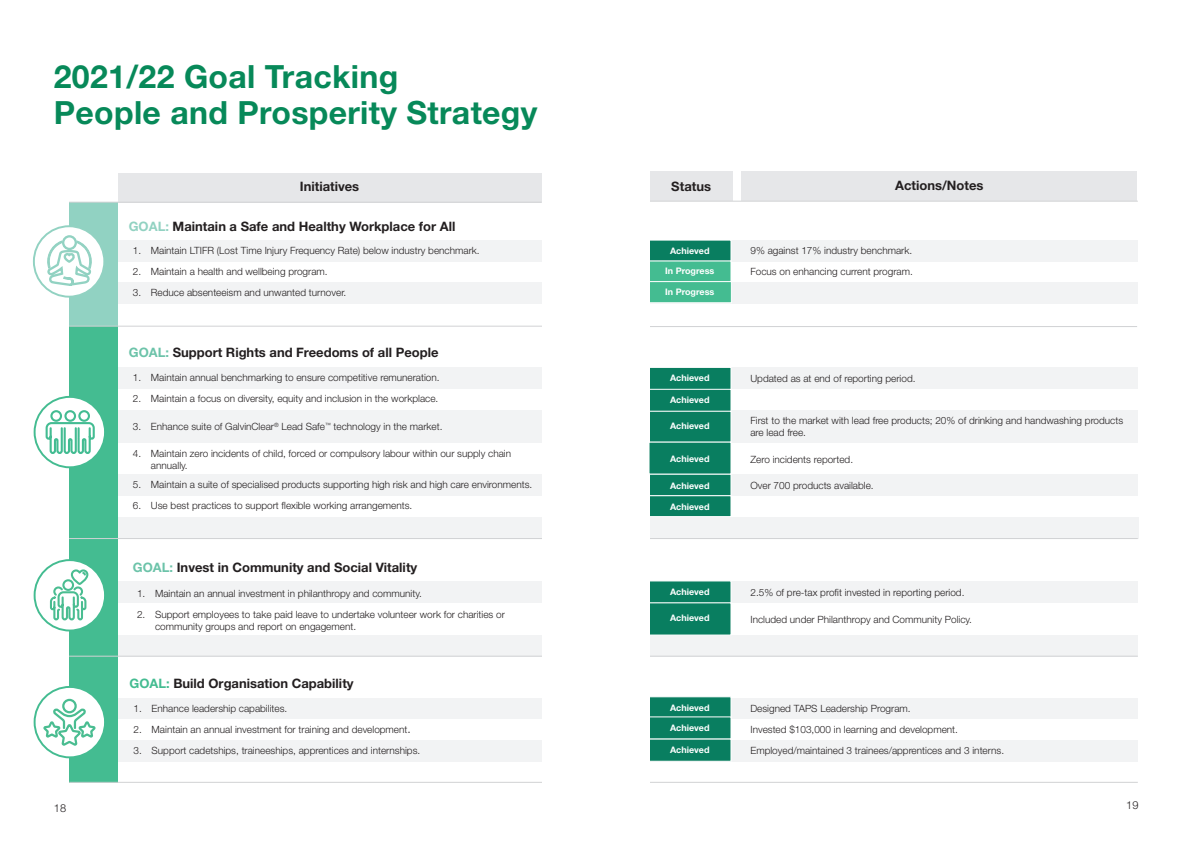
<style>
.page{position:relative;width:1191px;height:842px;background:#fff}
.page>*{position:absolute;margin:0;border:0;box-sizing:border-box;transform-origin:0 0}
.t1{font:700 32px/36px "Helvetica Neue LT Std";letter-spacing:.01em;color:#078959}
.t2{font:700 13px "Helvetica Neue LT Std";color:#231f20}
.t3{font:300 11px "Helvetica Neue LT Std";color:#231f20}
.t4{font:300 10px/12px "Helvetica Neue LT Std";color:#231f20}
.t5{font:700 9px "Helvetica Neue LT Std";color:#fff}
.s1{color:#92d2c2}
.s2{color:#6cc3a9}
.s3{color:#44bc91}
.s4{font-size:12px}
</style>
<div class="page">
<div style="left:117px;top:474px;width:1020px;height:22px;background:#f2f3f4"></div>
<div style="left:117px;top:581px;width:1020px;height:22px;background:#f2f3f4"></div>
<div style="left:117px;top:368px;width:1020px;height:21px;background:#f2f3f4"></div>
<div style="left:117px;top:240px;width:1020px;height:21px;background:#f2f3f4"></div>
<div style="left:117px;top:698px;width:1020px;height:20px;background:#f2f3f4"></div>
<div style="left:117px;top:411px;width:1020px;height:32px;background:#f2f3f4"></div>
<div style="left:117px;top:282px;width:1020px;height:21px;background:#f2f3f4"></div>
<div style="left:117px;top:740px;width:1020px;height:21px;background:#f2f3f4"></div>
<div style="left:118px;top:517px;width:1020px;height:21px;background:#f2f3f4"></div>
<div style="left:117px;top:635px;width:1020px;height:22px;background:#f2f3f4"></div>
<div style="left:69px;top:202px;width:49px;height:124px;background:#91d2c2"></div>
<div style="left:118px;top:173px;width:425px;height:30px;background:#e6e7e9"></div>
<div style="left:69px;top:326px;width:49px;height:230px;background:#44bc91"></div>
<div style="left:69px;top:539px;width:49px;height:116px;background:#44bc91"></div>
<div style="left:69px;top:648px;width:49px;height:134px;background:#44bc91"></div>
<hr style="left:69px;top:326px;width:473px;height:1px;background:#d1d2d4">
<hr style="left:69px;top:202px;width:472px;height:1px;background:#d1d2d4">
<hr style="left:69px;top:538px;width:473px;height:1px;background:#d1d2d4">
<hr style="left:69px;top:656px;width:473px;height:1px;background:#d1d2d4">
<hr style="left:69px;top:782px;width:473px;height:1px;background:#d1d2d4">
<div style="left:35px;top:397px;width:70px;height:70px;background:#fff;border-radius:50%"></div>
<div style="left:34px;top:396px;width:72px;height:72px;border:2px solid #44bc91;border-radius:50%"></div>
<svg style="left:34px;top:226px;width:70px;height:71px"></svg>
<div style="left:33px;top:225px;width:72px;height:73px;border:2px solid #92d2c2;border-radius:50%"></div>
<div style="left:35px;top:687px;width:70px;height:70px;background:#fff;border-radius:50%"></div>
<div style="left:34px;top:686px;width:72px;height:72px;border:2px solid #44bc91;border-radius:50%"></div>
<div style="left:35px;top:560px;width:70px;height:70px;background:#fff;border-radius:50%"></div>
<div style="left:34px;top:559px;width:72px;height:72px;border:2px solid #44bc91;border-radius:50%"></div>
<svg style="left:49px;top:569px;width:40px;height:52px"></svg>
<svg style="left:41px;top:698px;width:56px;height:50px"></svg>
<svg style="left:45px;top:409px;width:51px;height:46px"></svg>
<svg style="left:45px;top:234px;width:49px;height:54px"></svg>
<div style="left:649px;top:171px;width:83px;height:30px;background:#e6e7e9"></div>
<div style="left:741px;top:172px;width:396px;height:29px;background:#e6e7e9"></div>
<hr style="left:648px;top:326px;width:489px;height:1px;background:#d1d2d4">
<hr style="left:649px;top:201px;width:488px;height:1px;background:#d1d2d4">
<hr style="left:649px;top:538px;width:488px;height:1px;background:#d1d2d4">
<hr style="left:649px;top:782px;width:488px;height:1px;background:#d1d2d4">
<div style="left:648px;top:240px;width:83px;height:22px;background:#097e60"></div>
<div style="left:648px;top:367px;width:83px;height:24px;background:#097e60;border:1px solid #fff"></div>
<div style="left:648px;top:580px;width:83px;height:24px;background:#097e60;border:1px solid #fff"></div>
<div style="left:648px;top:696px;width:83px;height:22px;background:#097e60;border:1px solid #fff"></div>
<div style="left:648px;top:260px;width:83px;height:23px;background:#44bc91"></div>
<div style="left:648px;top:281px;width:84px;height:22px;background:#44bc91;border:1px solid #fff"></div>
<div style="left:648px;top:389px;width:83px;height:23px;background:#097e60;border:1px solid #fff"></div>
<div style="left:648px;top:602px;width:83px;height:33px;background:#097e60"></div>
<div style="left:648px;top:716px;width:83px;height:23px;background:#097e60"></div>
<div style="left:648px;top:738px;width:83px;height:24px;background:#097e60;border:1px solid #fff"></div>
<div style="left:648px;top:411px;width:83px;height:32px;background:#097e60;border:1px solid #fff"></div>
<div style="left:648px;top:473px;width:83px;height:23px;background:#097e60;border:1px solid #fff"></div>
<div style="left:648px;top:495px;width:83px;height:22px;background:#097e60;border:1px solid #fff"></div>
<hr style="left:649px;top:656px;width:488px;height:1px;background:#d1d2d4">
<div style="left:542px;top:172px;width:107px;height:670px;background:#fff"></div>
<div style="left:648px;top:442px;width:83px;height:32px;background:#097e60"></div>
<h1 class="t1" style="left:54px;top:58px;width:485px">2021/22 Goal Tracking<br>People and Prosperity Strategy</h1>
<h2 class="t2" style="left:300px;top:179px;width:61px">Initiatives</h2>
<h2 class="t2" style="left:129px;top:218px;width:328px"><span class="s1">GOAL:</span> Maintain a Safe and Healthy Workplace for All</h2>
<p class="t4" style="left:133px;top:245px;width:348px">1. Maintain LTIFR (Lost Time Injury Frequency Rate) below industry benchmark.</p>
<p class="t4" style="left:133px;top:266px;width:196px">2. Maintain a health and wellbeing program.</p>
<p class="t4" style="left:133px;top:287px;width:215px">3. Reduce absenteeism and unwanted turnover.</p>
<h2 class="t2" style="left:129px;top:344px;width:311px"><span class="s2">GOAL:</span> Support Rights and Freedoms of all People</h2>
<p class="t4" style="left:133px;top:372px;width:308px">1. Maintain annual benchmarking to ensure competitive remuneration.</p>
<p class="t4" style="left:133px;top:393px;width:307px">2. Maintain a focus on diversity, equity and inclusion in the workplace.</p>
<p class="t4" style="left:133px;top:421px;width:311px">3. Enhance suite of GalvinClear<sup>®</sup> Lead Safe<sup>™</sup> technology in the market.</p>
<p class="t4" style="left:151px;top:448px;width:362px;text-indent:-18px">4. Maintain zero incidents of child, forced or compulsory labour within our supply chain annually.</p>
<p class="t4" style="left:133px;top:479px;width:401px">5. Maintain a suite of specialised products supporting high risk and high care environments.</p>
<p class="t4" style="left:133px;top:500px;width:281px">6. Use best practices to support flexible working arrangements.</p>
<h2 class="t2" style="left:133px;top:559px;width:286px"><span class="s2">GOAL:</span> Invest in Community and Social Vitality</h2>
<p class="t4" style="left:137px;top:587px;width:286px">1. Maintain an annual investment in philanthropy and community.</p>
<p class="t4" style="left:155px;top:608px;width:351px;text-indent:-18px">2. Support employees to take paid leave to undertake volunteer work for charities or community groups and report on engagement.</p>
<h2 class="t2" style="left:129px;top:675px;width:226px"><span class="s3">GOAL:</span> Build Organisation Capability</h2>
<p class="t4" style="left:134px;top:702px;width:155px">1. Enhance leadership capabilites.</p>
<p class="t4" style="left:134px;top:723px;width:279px">2. Maintain an annual investment for training and development<span class="s4">.</span></p>
<p class="t4" style="left:134px;top:744px;width:288px">3. Support cadetships, traineeships, apprentices and internships.</p>
<h2 class="t2" style="left:671px;top:179px;width:41px">Status</h2>
<h2 class="t2" style="left:895px;top:177px;width:90px">Actions/Notes</h2>
<p class="t5" style="left:670px;top:245px;width:41px">Achieved</p>
<p class="t5" style="left:665px;top:266px;width:51px">In Progress</p>
<p class="t5" style="left:665px;top:286px;width:51px">In Progress</p>
<p class="t5" style="left:670px;top:372px;width:41px">Achieved</p>
<p class="t5" style="left:670px;top:394px;width:41px">Achieved</p>
<p class="t5" style="left:670px;top:420px;width:41px">Achieved</p>
<p class="t5" style="left:670px;top:453px;width:41px">Achieved</p>
<p class="t5" style="left:670px;top:480px;width:41px">Achieved</p>
<p class="t5" style="left:670px;top:501px;width:41px">Achieved</p>
<p class="t5" style="left:670px;top:587px;width:41px">Achieved</p>
<p class="t5" style="left:670px;top:612px;width:41px">Achieved</p>
<p class="t5" style="left:670px;top:702px;width:41px">Achieved</p>
<p class="t5" style="left:670px;top:723px;width:41px">Achieved</p>
<p class="t5" style="left:670px;top:744px;width:41px">Achieved</p>
<p class="t4" style="left:750px;top:240px;width:164px;line-height:21px">9% against 17% industry benchmark.<br>Focus on enhancing current program.</p>
<p class="t4" style="left:750px;top:372px;width:167px">Updated as at end of reporting period.</p>
<p class="t4" style="left:750px;top:414px;width:374px">First to the market with lead free products; 20% of drinking and handwashing products are lead free.</p>
<p class="t4" style="left:750px;top:453px;width:104px">Zero incidents reported.</p>
<p class="t4" style="left:750px;top:479px;width:125px">Over 700 products available.</p>
<p class="t4" style="left:750px;top:586px;width:215px">2.5% of pre-tax profit invested in reporting period.</p>
<p class="t4" style="left:750px;top:613px;width:223px">Included under Philanthropy and Community Policy.</p>
<p class="t4" style="left:750px;top:698px;width:255px;line-height:21px">Designed TAPS Leadership Program.<br>Invested $103,000 in learning and development.<br>Employed/maintained 3 trainees/apprentices and 3 interns.</p>
<p class="t3" style="left:54px;top:801px;width:14px">18</p>
<p class="t3" style="left:1126px;top:798px;width:14px">19</p>
</div>
